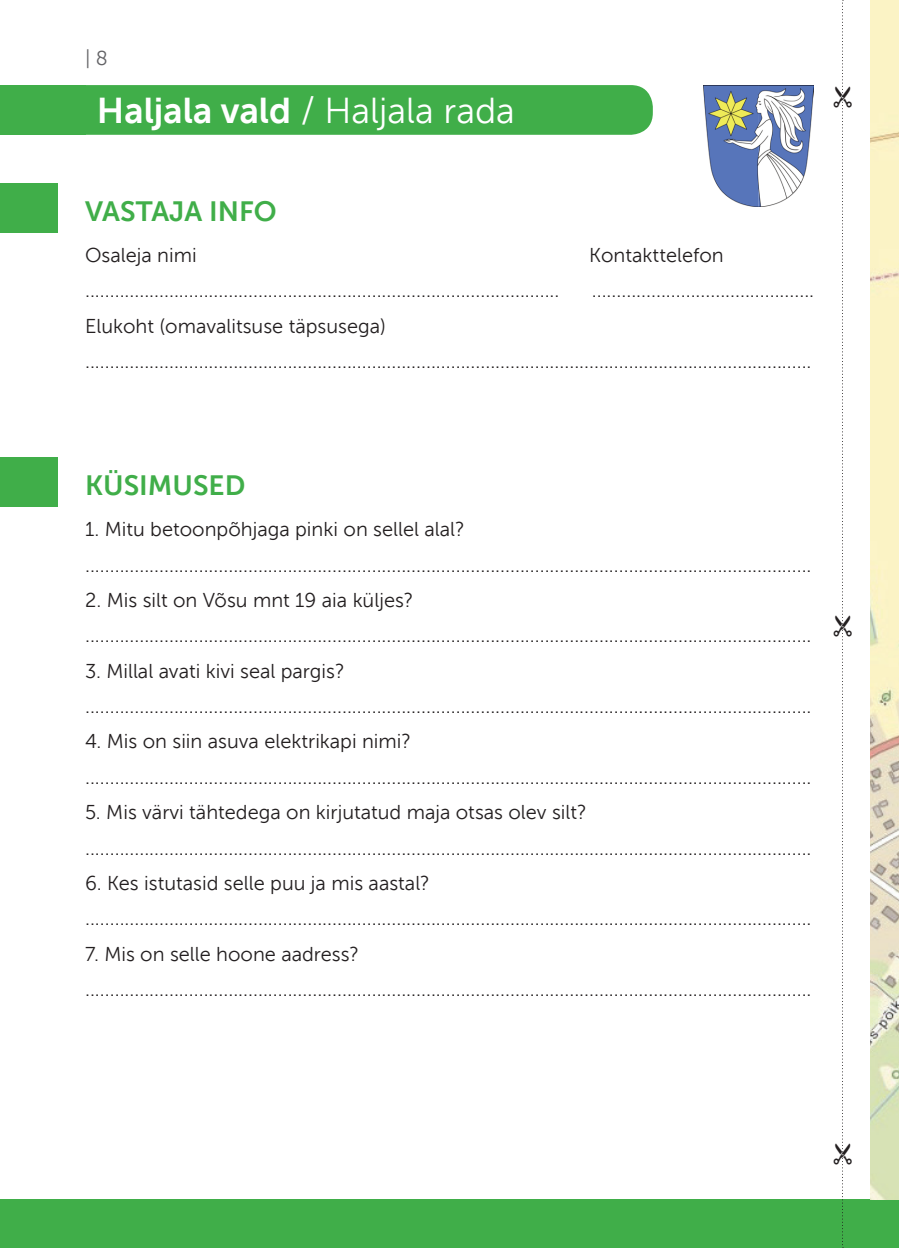
<style>
.page{position:relative;width:899px;height:1248px;background:#fff}
.page>*{position:absolute;margin:0;border:0;box-sizing:border-box;transform-origin:0 0}
.t1{font:36px "Museo Sans 300";color:#fff}
.t2{font:28px "Museo Sans 700";color:#40ae49}
.t3{font:20px/35.4px "Museo Sans 300";color:#231f20}
.t4{font:20px "Museo Sans 300";color:#636366}
.s1{font-family:"Museo Sans 700"}
</style>
<div class="page">
<div style="left:0;top:1199px;width:899px;height:48px;background:#40ae49"></div>
<img style="left:870px;top:0;width:29px;height:1199px">
<div style="left:86px;top:85px;width:567px;height:50px;background:#40ae49"></div>
<div style="left:0;top:85px;width:86px;height:50px;background:#40ae49"></div>
<div style="left:0;top:183px;width:57px;height:50px;background:#40ae49"></div>
<div style="left:0;top:457px;width:57px;height:50px;background:#40ae49"></div>
<img style="left:703px;top:85px;width:111px;height:121px">
<svg style="left:834px;top:0;width:18px;height:1248px"></svg>
<p class="t4" style="left:85px;top:47px;width:24px">| 8</p>
<h1 class="t1" style="left:97px;top:92px;width:419px"><span class="s1">Haljala vald</span> / Haljala rada</h1>
<h2 class="t2" style="left:85px;top:196px;width:193px">VASTAJA INFO</h2>
<p class="t3" style="left:85px;top:237px;width:113px">Osaleja nimi</p>
<p class="t3" style="left:589px;top:237px;width:136px">Kontakttelefon</p>
<p class="t3" style="left:85px;top:273px;width:476px">................................................................................................</p>
<p class="t3" style="left:592px;top:273px;width:224px">.............................................</p>
<p class="t3" style="left:85px;top:308px;width:728px">Elukoht (omavalitsuse täpsusega) ...................................................................................................................................................</p>
<h2 class="t2" style="left:85px;top:470px;width:162px">KÜSIMUSED</h2>
<p class="t3" style="left:85px;top:512px;width:728px">1. Mitu betoonpõhjaga pinki on sellel alal? ...................................................................................................................................................</p>
<p class="t3" style="left:85px;top:582px;width:728px">2. Mis silt on Võsu mnt 19 aia küljes? ...................................................................................................................................................</p>
<p class="t3" style="left:85px;top:653px;width:728px">3. Millal avati kivi seal pargis? ...................................................................................................................................................</p>
<p class="t3" style="left:85px;top:724px;width:728px">4. Mis on siin asuva elektrikapi nimi? ...................................................................................................................................................</p>
<p class="t3" style="left:85px;top:794px;width:728px">5. Mis värvi tähtedega on kirjutatud maja otsas olev silt? ...................................................................................................................................................</p>
<p class="t3" style="left:85px;top:865px;width:728px">6. Kes istutasid selle puu ja mis aastal? ...................................................................................................................................................</p>
<p class="t3" style="left:85px;top:936px;width:728px">7. Mis on selle hoone aadress? ...................................................................................................................................................</p>
</div>
